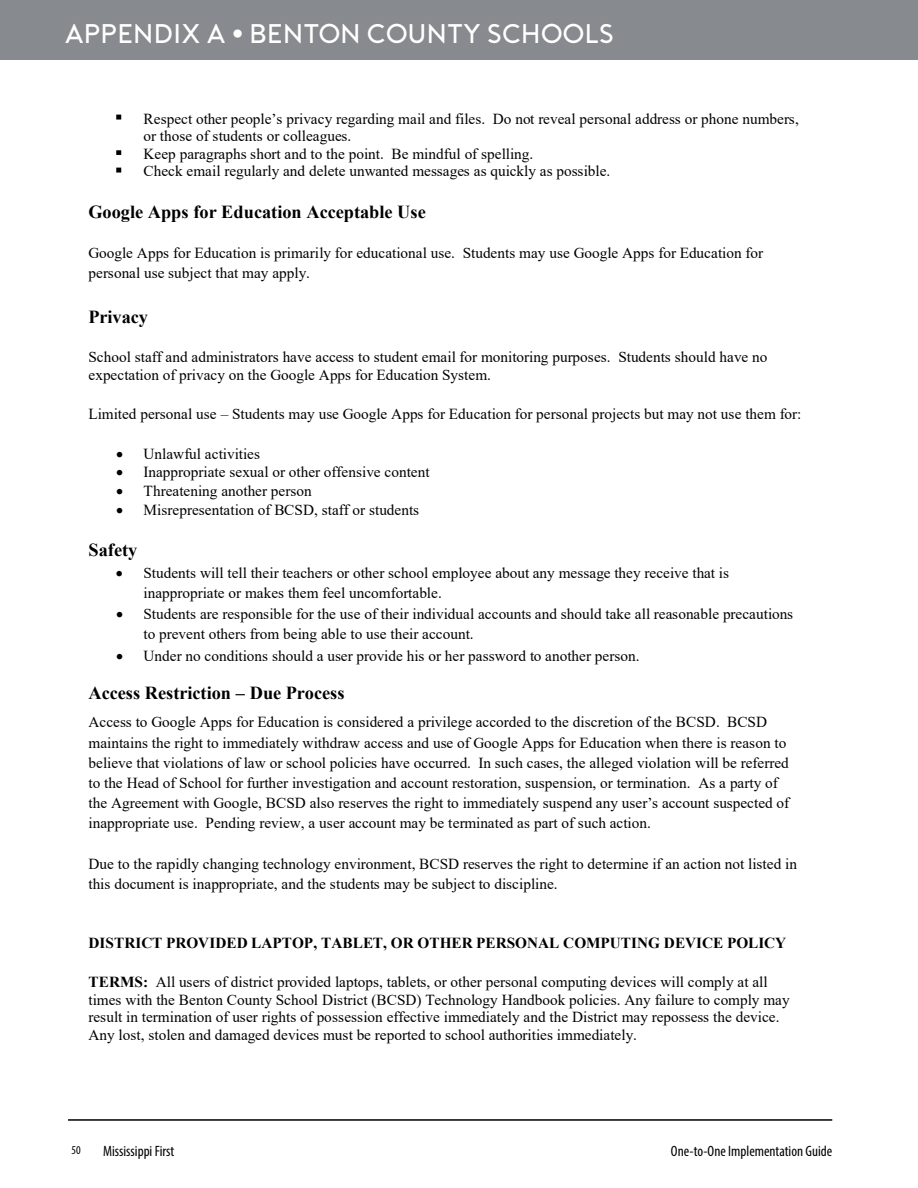
<style>
.page{position:relative;width:918px;height:1188px;background:#fff}
.page>*{position:absolute;margin:0;border:0;box-sizing:border-box;transform-origin:0 0}
.t1{font:300 27px "Porter";color:#fff}
.t2{font:700 18.3px "Times New Roman";color:#000}
.t3{font:15.3px/17.5px "Times New Roman";color:#000}
.t4{font:700 15.3px "Times New Roman";color:#000}
.t5{font:condensed 15px "Myriad Pro";color:#000}
.t6{font:condensed 12px "Myriad Pro";color:#000}
.s1{font-weight:700}
</style>
<div class="page">
<div style="left:0;top:0;width:918px;height:60px;background:#878a8e"></div>
<hr style="left:68px;top:1119px;width:764px;height:2px;background:#000">
<img style="left:116px;top:114px;width:6px;height:6px">
<img style="left:116px;top:150px;width:6px;height:23px">
<h1 class="t1" style="left:65px;top:18px;width:551px">APPENDIX A • BENTON COUNTY SCHOOLS</h1>
<p class="t3" style="left:144px;top:109px;width:657px">Respect other people’s privacy regarding mail and files. Do not reveal personal address or phone numbers, or those of students or colleagues.<br>Keep paragraphs short and to the point. Be mindful of spelling.<br>Check email regularly and delete unwanted messages as quickly as possible.</p>
<p class="t2" style="left:89px;top:199px;width:339px">Google Apps for Education Acceptable Use</p>
<p class="t3" style="left:89px;top:242px;width:676px;line-height:20.2px">Google Apps for Education is primarily for educational use. Students may use Google Apps for Education for personal use subject that may apply.</p>
<p class="t2" style="left:89px;top:303px;width:61px">Privacy</p>
<p class="t3" style="left:89px;top:348px;width:681px">School staff and administrators have access to student email for monitoring purposes. Students should have no expectation of privacy on the Google Apps for Education System.</p>
<p class="t3" style="left:89px;top:404px;width:714px">Limited personal use – Students may use Google Apps for Education for personal projects but may not use them for:</p>
<p class="t3" style="left:116px;top:444px;width:146px">• Unlawful activities</p>
<p class="t3" style="left:116px;top:463px;width:315px">• Inappropriate sexual or other offensive content</p>
<p class="t3" style="left:116px;top:482px;width:197px">• Threatening another person</p>
<p class="t3" style="left:116px;top:500px;width:305px">• Misrepresentation of BCSD, staff or students</p>
<p class="t2" style="left:89px;top:536px;width:50px">Safety</p>
<p class="t3" style="left:144px;top:562px;width:587px;line-height:20.2px;text-indent:-28px">• Students will tell their teachers or other school employee about any message they receive that is inappropriate or makes them feel uncomfortable.</p>
<p class="t3" style="left:144px;top:604px;width:651px;line-height:19.8px;text-indent:-28px">• Students are responsible for the use of their individual accounts and should take all reasonable precautions to prevent others from being able to use their account.</p>
<p class="t3" style="left:116px;top:646px;width:525px">• Under no conditions should a user provide his or her password to another person.</p>
<p class="t2" style="left:89px;top:679px;width:258px">Access Restriction – Due Process</p>
<p class="t3" style="left:89px;top:712px;width:702px;line-height:20.1px">Access to Google Apps for Education is considered a privilege accorded to the discretion of the BCSD. BCSD maintains the right to immediately withdraw access and use of Google Apps for Education when there is reason to believe that violations of law or school policies have occurred. In such cases, the alleged violation will be referred to the Head of School for further investigation and account restoration, suspension, or termination. As a party of the Agreement with Google, BCSD also reserves the right to immediately suspend any user’s account suspected of inappropriate use. Pending review, a user account may be terminated as part of such action.</p>
<p class="t3" style="left:88px;top:853px;width:710px;line-height:20.2px">Due to the rapidly changing technology environment, BCSD reserves the right to determine if an action not listed in this document is inappropriate, and the students may be subject to discipline.</p>
<p class="t4" style="left:88px;top:932px;width:699px">DISTRICT PROVIDED LAPTOP, TABLET, OR OTHER PERSONAL COMPUTING DEVICE POLICY</p>
<p class="t3" style="left:89px;top:973px;width:703px"><span class="s1">TERMS:</span> All users of district provided laptops, tablets, or other personal computing devices will comply at all times with the Benton County School District (BCSD) Technology Handbook policies. Any failure to comply may result in termination of user rights of possession effective immediately and the District may repossess the device.<br>Any lost, stolen and damaged devices must be reported to school authorities immediately.</p>
<p class="t6" style="left:72px;top:1143px;width:11px">50</p>
<p class="t5" style="left:103px;top:1142px;width:73px">Mississippi First</p>
<p class="t5" style="left:671px;top:1142px;width:163px">One-to-One Implementation Guide</p>
</div>
